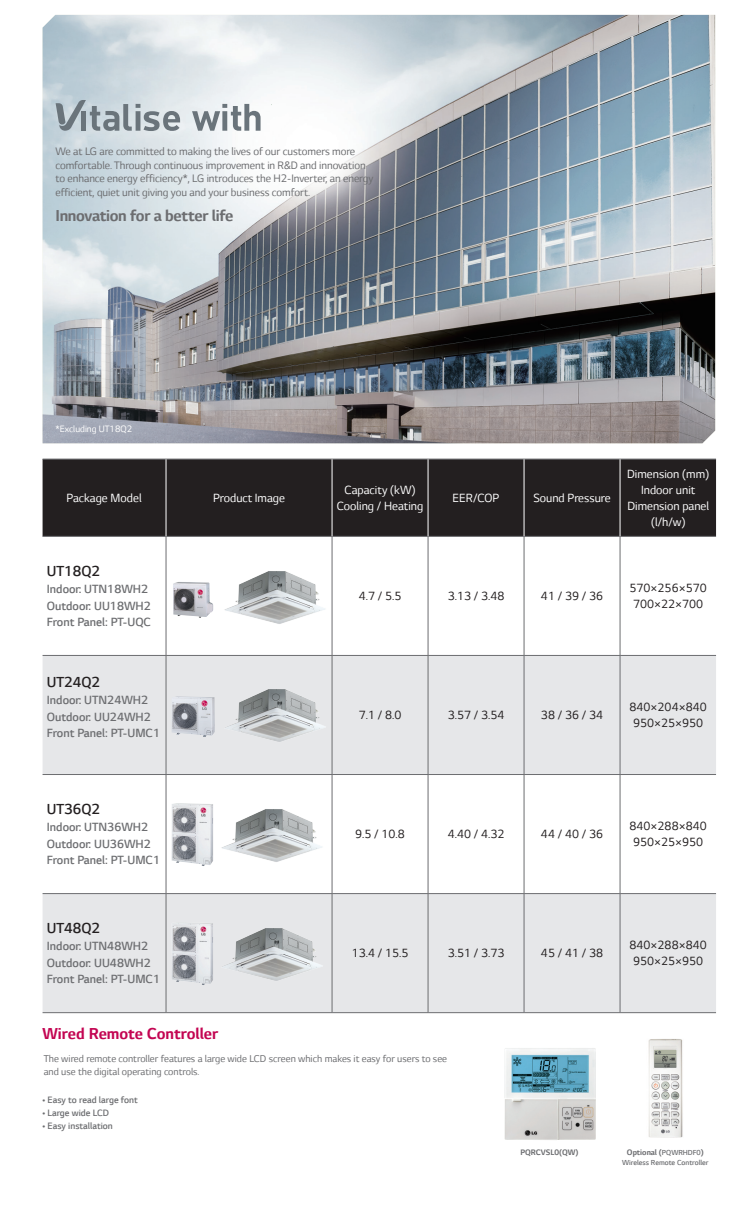
<style>
.page{position:relative;width:745px;height:1212px;background:#fff}
.page>*{position:absolute;margin:0;border:0;box-sizing:border-box;transform-origin:0 0}
.t1{font:700 18px "LG Smart";letter-spacing:-.015em;color:#6c6d70}
.Sales_point_제목{font:700 18px "LG Smart";color:#c30552}
.t2{font:300 16.5px "LG Smart";color:#231f20}
.t3{font:300 13.5px "LG Smart";color:#6c6d70}
.t4{font:13.5px "LG Smart";color:#231f20}
.t5{font:13.5px/16.2px "LG Smart";color:#fff;text-align:center}
.t6{font:12.3px/13.5px "LG Smart";letter-spacing:-.005em;color:#6c6d70}
.정규{font:11.25px/13.5px "LG Smart";color:#6c6d70}
.정규-2{font:300 10.5px "LG Smart";color:#6c6d70}
.USP내용{font:10.5px "LG Smart";color:#fff}
.USP_그림제목{font:700 9px "LG Smart";color:#6c6d70}
.USP_그림제목-2{font:300 8.25px "LG Smart";color:#6c6d70}
.s1{font-weight:300;font-size:8.25px}
</style>
<div class="page">
<img style="left:43px;top:15px;width:671px;height:428px">
<img style="left:504px;top:1048px;width:91px;height:92px">
<svg style="left:192px;top:104px;width:68px;height:27px"></svg>
<svg style="left:271px;top:93px;width:1px;height:19px"></svg>
<svg style="left:56px;top:100px;width:124px;height:31px;background:#aab4bb"></svg>
<img style="left:648px;top:1039px;width:35px;height:99px">
<div style="left:43px;top:460px;width:672px;height:76px;background:#231f20"></div>
<svg style="left:43px;top:656px;width:672px;height:356px;fill:#e6e7e9"></svg>
<hr style="left:43px;top:459px;width:123px;height:1px;background:#6c6d70">
<hr style="left:166px;top:459px;width:166px;height:1px;background:#6c6d70">
<hr style="left:332px;top:459px;width:96px;height:1px;background:#6c6d70">
<hr style="left:428px;top:459px;width:95px;height:1px;background:#6c6d70">
<hr style="left:523px;top:459px;width:96px;height:1px;background:#6c6d70">
<hr style="left:619px;top:459px;width:96px;height:1px;background:#6c6d70">
<hr style="left:43px;top:536px;width:123px;height:1px;background:#6c6d70">
<hr style="left:166px;top:536px;width:166px;height:1px;background:#6c6d70">
<hr style="left:166px;top:537px;width:1px;height:118px;background:#6c6d70">
<hr style="left:332px;top:536px;width:96px;height:1px;background:#6c6d70">
<hr style="left:331px;top:537px;width:1px;height:118px;background:#6c6d70">
<hr style="left:428px;top:536px;width:95px;height:1px;background:#6c6d70">
<hr style="left:427px;top:537px;width:1px;height:118px;background:#6c6d70">
<hr style="left:523px;top:536px;width:96px;height:1px;background:#6c6d70">
<hr style="left:523px;top:537px;width:1px;height:118px;background:#6c6d70">
<hr style="left:619px;top:536px;width:96px;height:1px;background:#6c6d70">
<hr style="left:619px;top:537px;width:1px;height:118px;background:#6c6d70">
<hr style="left:43px;top:655px;width:123px;height:1px;background:#6c6d70">
<hr style="left:166px;top:655px;width:166px;height:1px;background:#6c6d70">
<hr style="left:166px;top:656px;width:1px;height:118px;background:#6c6d70">
<hr style="left:332px;top:655px;width:96px;height:1px;background:#6c6d70">
<hr style="left:331px;top:656px;width:1px;height:118px;background:#6c6d70">
<hr style="left:428px;top:655px;width:95px;height:1px;background:#6c6d70">
<hr style="left:427px;top:656px;width:1px;height:118px;background:#6c6d70">
<hr style="left:523px;top:655px;width:96px;height:1px;background:#6c6d70">
<hr style="left:523px;top:656px;width:1px;height:118px;background:#6c6d70">
<hr style="left:619px;top:655px;width:96px;height:1px;background:#6c6d70">
<hr style="left:619px;top:656px;width:1px;height:118px;background:#6c6d70">
<hr style="left:43px;top:774px;width:123px;height:1px;background:#6c6d70">
<hr style="left:166px;top:774px;width:166px;height:1px;background:#6c6d70">
<hr style="left:166px;top:775px;width:1px;height:118px;background:#6c6d70">
<hr style="left:332px;top:774px;width:96px;height:1px;background:#6c6d70">
<hr style="left:331px;top:775px;width:1px;height:118px;background:#6c6d70">
<hr style="left:428px;top:774px;width:95px;height:1px;background:#6c6d70">
<hr style="left:427px;top:775px;width:1px;height:118px;background:#6c6d70">
<hr style="left:523px;top:774px;width:96px;height:1px;background:#6c6d70">
<hr style="left:523px;top:775px;width:1px;height:118px;background:#6c6d70">
<hr style="left:619px;top:774px;width:96px;height:1px;background:#6c6d70">
<hr style="left:619px;top:775px;width:1px;height:118px;background:#6c6d70">
<hr style="left:43px;top:893px;width:123px;height:1px;background:#6c6d70">
<hr style="left:166px;top:893px;width:166px;height:1px;background:#6c6d70">
<hr style="left:166px;top:894px;width:1px;height:118px;background:#6c6d70">
<hr style="left:332px;top:893px;width:96px;height:1px;background:#6c6d70">
<hr style="left:331px;top:894px;width:1px;height:118px;background:#6c6d70">
<hr style="left:428px;top:893px;width:95px;height:1px;background:#6c6d70">
<hr style="left:427px;top:894px;width:1px;height:118px;background:#6c6d70">
<hr style="left:523px;top:893px;width:96px;height:1px;background:#6c6d70">
<hr style="left:523px;top:894px;width:1px;height:118px;background:#6c6d70">
<hr style="left:619px;top:893px;width:96px;height:1px;background:#6c6d70">
<hr style="left:619px;top:894px;width:1px;height:118px;background:#6c6d70">
<hr style="left:43px;top:1012px;width:123px;height:1px;background:#6c6d70">
<hr style="left:166px;top:1012px;width:166px;height:1px;background:#6c6d70">
<hr style="left:332px;top:1012px;width:96px;height:1px;background:#6c6d70">
<hr style="left:428px;top:1012px;width:95px;height:1px;background:#6c6d70">
<hr style="left:523px;top:1012px;width:96px;height:1px;background:#6c6d70">
<hr style="left:619px;top:1012px;width:96px;height:1px;background:#6c6d70">
<hr style="left:165px;top:459px;width:1px;height:77px;background:#fff">
<hr style="left:331px;top:459px;width:1px;height:77px;background:#fff">
<hr style="left:427px;top:459px;width:1px;height:77px;background:#fff">
<hr style="left:523px;top:459px;width:1px;height:77px;background:#fff">
<hr style="left:619px;top:459px;width:1px;height:77px;background:#fff">
<img style="left:173px;top:582px;width:40px;height:36px">
<img style="left:224px;top:571px;width:101px;height:53px">
<img style="left:217px;top:682px;width:111px;height:64px">
<img style="left:171px;top:696px;width:44px;height:41px">
<img style="left:171px;top:802px;width:153px;height:64px">
<img style="left:171px;top:921px;width:153px;height:64px">
<p class="t6" style="left:55px;top:145px;width:319px">We at LG are committed to making the lives of our customers more comfortable. Through continuous improvement in R&amp;D and innovation to enhance energy efficiency*, LG introduces the H2-Inverter, an energy efficient, quiet unit giving you and your business comfort.</p>
<p class="t1" style="left:55px;top:206px;width:179px">Innovation for a better life</p>
<p class="USP내용" style="left:55px;top:423px;width:78px">*Excluding UT18Q2</p>
<p class="t5" style="left:67px;top:490px;width:76px">Package Model</p>
<p class="t5" style="left:213px;top:490px;width:73px">Product Image</p>
<p class="t2" style="left:47px;top:562px;width:55px">UT18Q2</p>
<p class="t3" style="left:47px;top:582px;width:103px">Indoor: UTN18WH2</p>
<p class="t3" style="left:47px;top:598px;width:105px">Outdoor: UU18WH2</p>
<p class="t3" style="left:47px;top:615px;width:106px">Front Panel: PT-UQC</p>
<p class="t2" style="left:47px;top:673px;width:55px">UT24Q2</p>
<p class="t3" style="left:47px;top:693px;width:103px">Indoor: UTN24WH2</p>
<p class="t3" style="left:47px;top:709px;width:105px">Outdoor: UU24WH2</p>
<p class="t3" style="left:47px;top:726px;width:115px">Front Panel: PT-UMC1</p>
<p class="t5" style="left:344px;top:482px;width:73px">Capacity (kW)</p>
<p class="t5" style="left:336px;top:498px;width:88px">Cooling / Heating</p>
<p class="t5" style="left:452px;top:490px;width:48px">EER/COP</p>
<p class="t5" style="left:533px;top:490px;width:79px">Sound Pressure</p>
<p class="t5" style="left:626px;top:465px;width:83px">Dimension (mm)</p>
<p class="t5" style="left:640px;top:482px;width:56px">Indoor unit</p>
<p class="t5" style="left:627px;top:498px;width:83px">Dimension panel (l/h/w)</p>
<p class="t4" style="left:358px;top:589px;width:44px">4.7 / 5.5</p>
<p class="t4" style="left:447px;top:589px;width:58px">3.13 / 3.48</p>
<p class="t4" style="left:540px;top:589px;width:64px">41 / 39 / 36</p>
<p class="t4" style="left:629px;top:580px;width:79px">570×256×570</p>
<p class="t4" style="left:632px;top:597px;width:72px">700×22×700</p>
<p class="t4" style="left:358px;top:708px;width:44px">7.1 / 8.0</p>
<p class="t4" style="left:447px;top:708px;width:58px">3.57 / 3.54</p>
<p class="t4" style="left:540px;top:708px;width:64px">38 / 36 / 34</p>
<p class="t4" style="left:629px;top:700px;width:79px">840×204×840</p>
<p class="t4" style="left:632px;top:716px;width:72px">950×25×950</p>
<p class="t2" style="left:47px;top:800px;width:55px">UT36Q2</p>
<p class="t3" style="left:47px;top:820px;width:103px">Indoor: UTN36WH2</p>
<p class="t3" style="left:47px;top:836px;width:105px">Outdoor: UU36WH2</p>
<p class="t3" style="left:47px;top:853px;width:115px">Front Panel: PT-UMC1</p>
<p class="t4" style="left:355px;top:827px;width:51px">9.5 / 10.8</p>
<p class="t4" style="left:447px;top:827px;width:58px">4.40 / 4.32</p>
<p class="t4" style="left:540px;top:827px;width:64px">44 / 40 / 36</p>
<p class="t4" style="left:629px;top:819px;width:79px">840×288×840</p>
<p class="t4" style="left:632px;top:835px;width:72px">950×25×950</p>
<p class="t2" style="left:47px;top:919px;width:55px">UT48Q2</p>
<p class="t3" style="left:47px;top:939px;width:103px">Indoor: UTN48WH2</p>
<p class="t3" style="left:47px;top:955px;width:105px">Outdoor: UU48WH2</p>
<p class="t3" style="left:47px;top:972px;width:115px">Front Panel: PT-UMC1</p>
<p class="Sales_point_제목" style="left:43px;top:1024px;width:177px">Wired Remote Controller</p>
<p class="t4" style="left:351px;top:946px;width:58px">13.4 / 15.5</p>
<p class="t4" style="left:447px;top:946px;width:58px">3.51 / 3.73</p>
<p class="t4" style="left:540px;top:946px;width:64px">45 / 41 / 38</p>
<p class="정규" style="left:44px;top:1052px;width:404px">The wired remote controller features a large wide LCD screen which makes it easy for users to see and use the digital operating controls.</p>
<p class="정규-2" style="left:43px;top:1094px;width:97px">• Easy to read large font</p>
<p class="정규-2" style="left:43px;top:1107px;width:68px">• Large wide LCD</p>
<p class="정규-2" style="left:43px;top:1120px;width:72px">• Easy installation</p>
<p class="USP_그림제목" style="left:520px;top:1147px;width:60px">PQRCVSL0(QW)</p>
<p class="t4" style="left:629px;top:938px;width:79px">840×288×840</p>
<p class="t4" style="left:632px;top:954px;width:72px">950×25×950</p>
<p class="USP_그림제목" style="left:626px;top:1147px;width:78px">Optional (<span class="s1">PQWRHDF0</span>)</p>
<p class="USP_그림제목-2" style="left:621px;top:1157px;width:88px">Wireless Remote Controller</p>
</div>
